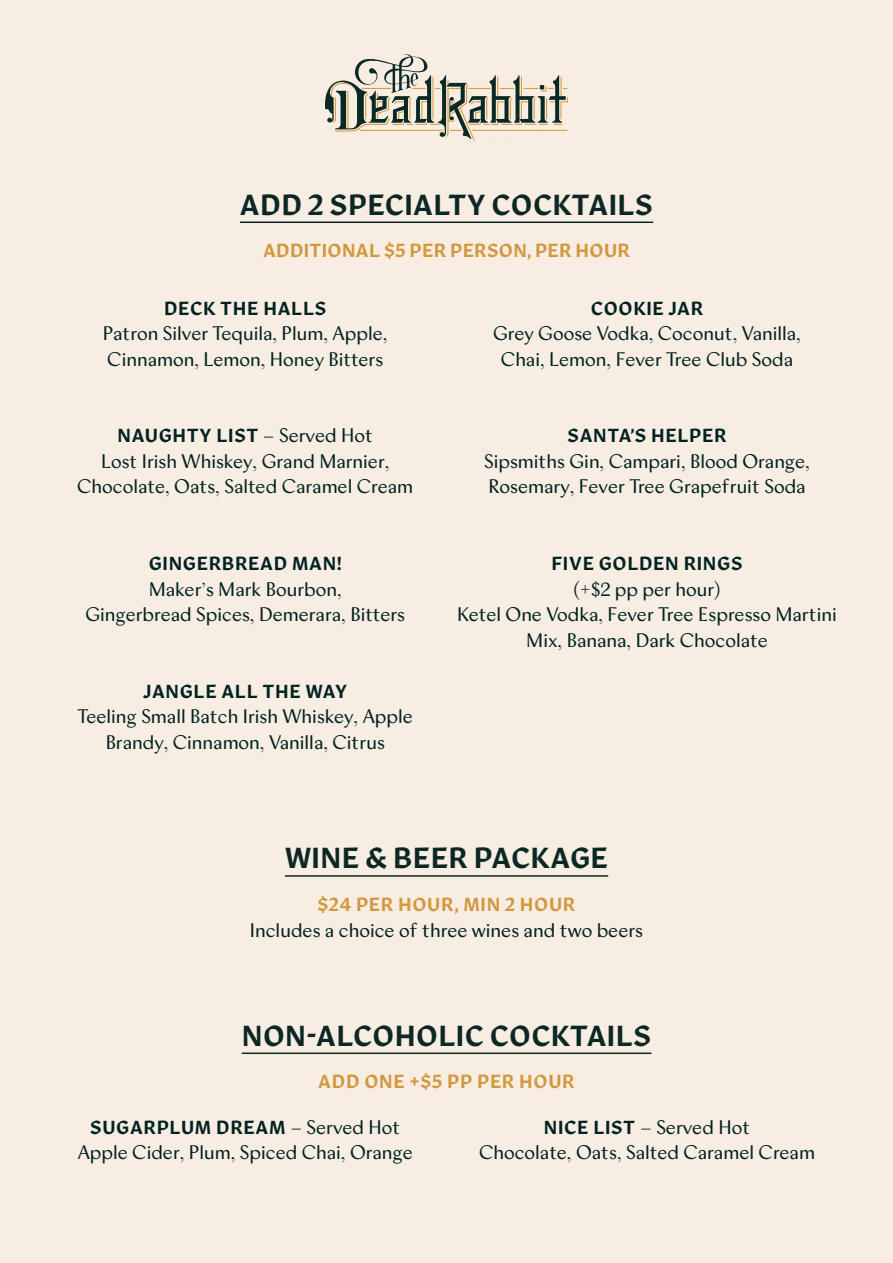
<style>
.page{position:relative;width:893px;height:1263px;background:#f8ede3}
.page>*{position:absolute;margin:0;border:0;box-sizing:border-box;transform-origin:0 0}
.t1{font:500 30px "Robinson";letter-spacing:.015em;color:#0b2824}
.t2{font:500 19.5px/25.5px "HW Atlantic";color:#002220;text-align:center}
.t3{font:500 19.5px "Robinson";letter-spacing:.035em;color:#002220}
.t4{font:500 19.5px "Robinson";letter-spacing:.025em;color:#d2983d}
.s1{font-family:"HW Atlantic"}
.s2{font-family:"Robinson"}
</style>
<div class="page">
<hr style="left:285px;top:875px;width:323px;height:2px;background:#0b2824">
<hr style="left:242px;top:1052px;width:409px;height:2px;background:#0b2824">
<svg style="left:325px;top:54px;width:243px;height:88px"></svg>
<hr style="left:240px;top:221px;width:413px;height:2px;background:#0b2824">
<h1 class="t1" style="left:240px;top:188px;width:415px">ADD 2 SPECIALTY COCKTAILS</h1>
<p class="t4" style="left:263px;top:240px;width:368px">ADDITIONAL $5 PER PERSON, PER HOUR</p>
<p class="t3" style="left:164px;top:297px;width:164px">DECK THE HALLS</p>
<p class="t2" style="left:103px;top:322px;width:286px;text-align:left">Patron Silver Tequila, Plum, Apple,<br>Cinnamon, Lemon, Honey Bitters</p>
<p class="t3" style="left:118px;top:425px;width:257px">NAUGHTY LIST <span class="s1">– Served Hot</span></p>
<p class="t2" style="left:77px;top:450px;width:338px">Lost Irish Whiskey, Grand Marnier,<br>Chocolate, Oats, Salted Caramel Cream</p>
<p class="t3" style="left:149px;top:553px;width:195px">GINGERBREAD MAN!</p>
<p class="t2" style="left:85px;top:577px;width:321px">Maker’s Mark Bourbon,<br>Gingerbread Spices, Demerara, Bitters</p>
<p class="t3" style="left:143px;top:680px;width:205px">JANGLE ALL THE WAY</p>
<p class="t2" style="left:78px;top:705px;width:337px">Teeling Small Batch Irish Whiskey, Apple<br>Brandy, Cinnamon, Vanilla, Citrus</p>
<p class="t3" style="left:591px;top:297px;width:114px">COOKIE JAR</p>
<p class="t2" style="left:493px;top:322px;width:309px">Grey Goose Vodka, Coconut, Vanilla,<br>Chai, Lemon, Fever Tree Club Soda</p>
<p class="t3" style="left:568px;top:425px;width:160px">SANTA’S HELPER</p>
<p class="t2" style="left:484px;top:450px;width:327px;text-align:left">Sipsmiths Gin, Campari, Blood Orange,<br>Rosemary, Fever Tree Grapefruit Soda</p>
<p class="t3" style="left:551px;top:553px;width:193px">FIVE GOLDEN RINGS</p>
<p class="t2" style="left:457px;top:577px;width:381px">(+$2 pp per hour)<br>Ketel One Vodka, Fever Tree Espresso Martini<br>Mix, Banana, Dark Chocolate</p>
<h1 class="t1" style="left:285px;top:842px;width:324px">WINE &amp; BEER PACKAGE</h1>
<p class="t4" style="left:318px;top:894px;width:259px">$24 PER HOUR, MIN 2 HOUR</p>
<p class="t2" style="left:250px;top:918px;width:395px">Includes a choice of three wines and two beers</p>
<h1 class="t1" style="left:242px;top:1019px;width:411px">NON-ALCOHOLIC COCKTAILS</h1>
<p class="t4" style="left:318px;top:1071px;width:258px">ADD ONE +$5 PP PER HOUR</p>
<p class="t3" style="left:90px;top:1116px;width:312px">SUGARPLUM DREAM <span class="s1">– Served Hot</span></p>
<p class="t2" style="left:78px;top:1141px;width:337px">Apple Cider, Plum, Spiced Chai, Orange</p>
<p class="t2" style="left:479px;top:1115px;width:338px"><span class="s2">NICE LIST</span> – Served Hot<br>Chocolate, Oats, Salted Caramel Cream</p>
</div>
